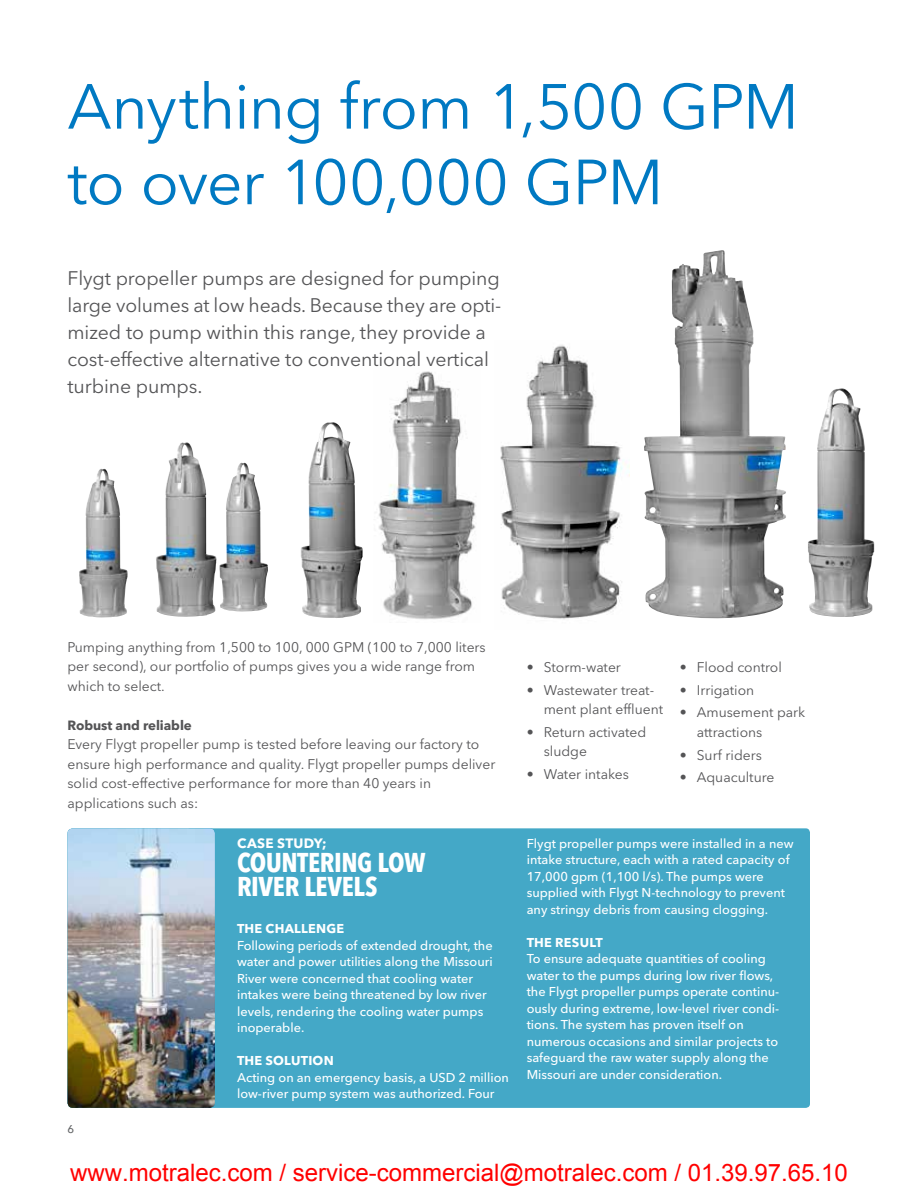
<style>
.page{position:relative;width:918px;height:1188px;background:#fff}
.page>*{position:absolute;margin:0;border:0;box-sizing:border-box;transform-origin:0 0}
.t1{font:63px/75.6px "Avenir Next LT Pro";letter-spacing:-.015em;color:#0079c2}
.t2{font:700 condensed 27px/24px "Avenir Next LT Pro";letter-spacing:-.015em;color:#fff}
.t3{font:24px "Arial";color:#f00}
.t4{font:19.5px/27px "Avenir Next LT Pro";letter-spacing:-.005em;color:#545456}
.t5{font:13.8px/19.5px "Avenir Next LT Pro";color:#545456}
.t6{font:700 13.5px "Avenir Next LT Pro";letter-spacing:.02em;color:#fff}
.t7{font:700 13.35px "Avenir Next LT Pro";letter-spacing:-.005em;color:#545456}
.t8{font:500 12.75px/16.5px "Avenir Next LT Pro";color:#fff}
.t9{font:700 12.75px "Avenir Next LT Pro";letter-spacing:.015em;color:#fff}
.t10{font:500 11.25px "Avenir Next LT Pro";color:#656769}
</style>
<div class="page">
<img style="left:156px;top:442px;width:61px;height:175px">
<img style="left:79px;top:469px;width:49px;height:149px">
<img style="left:219px;top:463px;width:49px;height:149px">
<img style="left:375px;top:371px;width:101px;height:249px">
<img style="left:500px;top:345px;width:124px;height:274px">
<img style="left:644px;top:250px;width:142px;height:369px">
<img style="left:808px;top:388px;width:66px;height:229px">
<img style="left:301px;top:422px;width:62px;height:196px">
<div style="left:186px;top:828px;width:624px;height:280px;background:#44a8c7;border-radius:4px"></div>
<img style="left:68px;top:828px;width:147px;height:280px">
<h1 class="t1" style="left:68px;top:69px;width:733px">Anything from 1,500 GPM to over 100,000 GPM</h1>
<h3 class="t4" style="left:68px;top:264px;width:435px">Flygt propeller pumps are designed for pumping large volumes at low heads. Because they are opti&shy;mized to pump within this range, they provide a cost-effective alternative to conventional vertical turbine pumps.</h3>
<p class="t5" style="left:68px;top:637px;width:420px">Pumping anything from 1,500 to 100, 000 GPM (100 to 7,000 liters per second), our portfolio of pumps gives you a wide range from which to select.</p>
<p class="t7" style="left:68px;top:717px;width:126px">Robust and reliable</p>
<p class="t5" style="left:68px;top:735px;width:429px">Every Flygt propeller pump is tested before leaving our factory to ensure high performance and quality. Flygt propeller pumps deliver solid cost-effective performance for more than 40 years in applications such as:</p>
<p class="t6" style="left:237px;top:835px;width:91px">CASE STUDY;</p>
<h2 class="t2" style="left:237px;top:851px;width:190px">COUNTERING LOW<br>RIVER LEVELS</h2>
<p class="t9" style="left:237px;top:921px;width:109px">THE CHALLENGE</p>
<p class="t8" style="left:237px;top:937px;width:257px">Following periods of extended drought, the water and power utilities along the Missouri River were concerned that cooling water intakes were being threatened by low river levels, rendering the cooling water pumps inoperable.</p>
<p class="t9" style="left:237px;top:1053px;width:98px">THE SOLUTION</p>
<p class="t8" style="left:237px;top:1069px;width:274px">Acting on an emergency basis, a USD 2 million low-river pump system was authorized. Four</p>
<p class="t10" style="left:68px;top:1122px;width:8px">6</p>
<p class="t5" style="left:527px;top:657px;width:96px">• Storm-water</p>
<p class="t5" style="left:544px;top:680px;width:121px;text-indent:-17px">• Wastewater treat&shy;ment plant effluent</p>
<p class="t5" style="left:544px;top:722px;width:104px;text-indent:-17px">• Return activated sludge</p>
<p class="t5" style="left:527px;top:765px;width:104px">• Water intakes</p>
<p class="t5" style="left:680px;top:657px;width:104px">• Flood control</p>
<p class="t5" style="left:680px;top:680px;width:76px">• Irrigation</p>
<p class="t5" style="left:697px;top:703px;width:110px;text-indent:-17px">• Amusement park attractions</p>
<p class="t5" style="left:680px;top:745px;width:84px">• Surf riders</p>
<p class="t5" style="left:680px;top:768px;width:96px">• Aquaculture</p>
<p class="t8" style="left:527px;top:835px;width:268px">Flygt propeller pumps were installed in a new intake structure, each with a rated capacity of 17,000 gpm (1,100 l/s). The pumps were supplied with Flygt N-technology to prevent any stringy debris from causing clogging.</p>
<p class="t9" style="left:527px;top:935px;width:78px">THE RESULT</p>
<p class="t8" style="left:527px;top:951px;width:254px">To ensure adequate quantities of cooling water to the pumps during low river flows, the Flygt propeller pumps operate continu&shy;ously during extreme, low-level river condi&shy;tions. The system has proven itself on numerous occasions and similar projects to safeguard the raw water supply along the Missouri are under consideration.</p>
<h3 class="t3" style="left:70px;top:1164px;width:779px">www.motralec.com / service-commercial@motralec.com / 01.39.97.65.10</h3>
</div>
